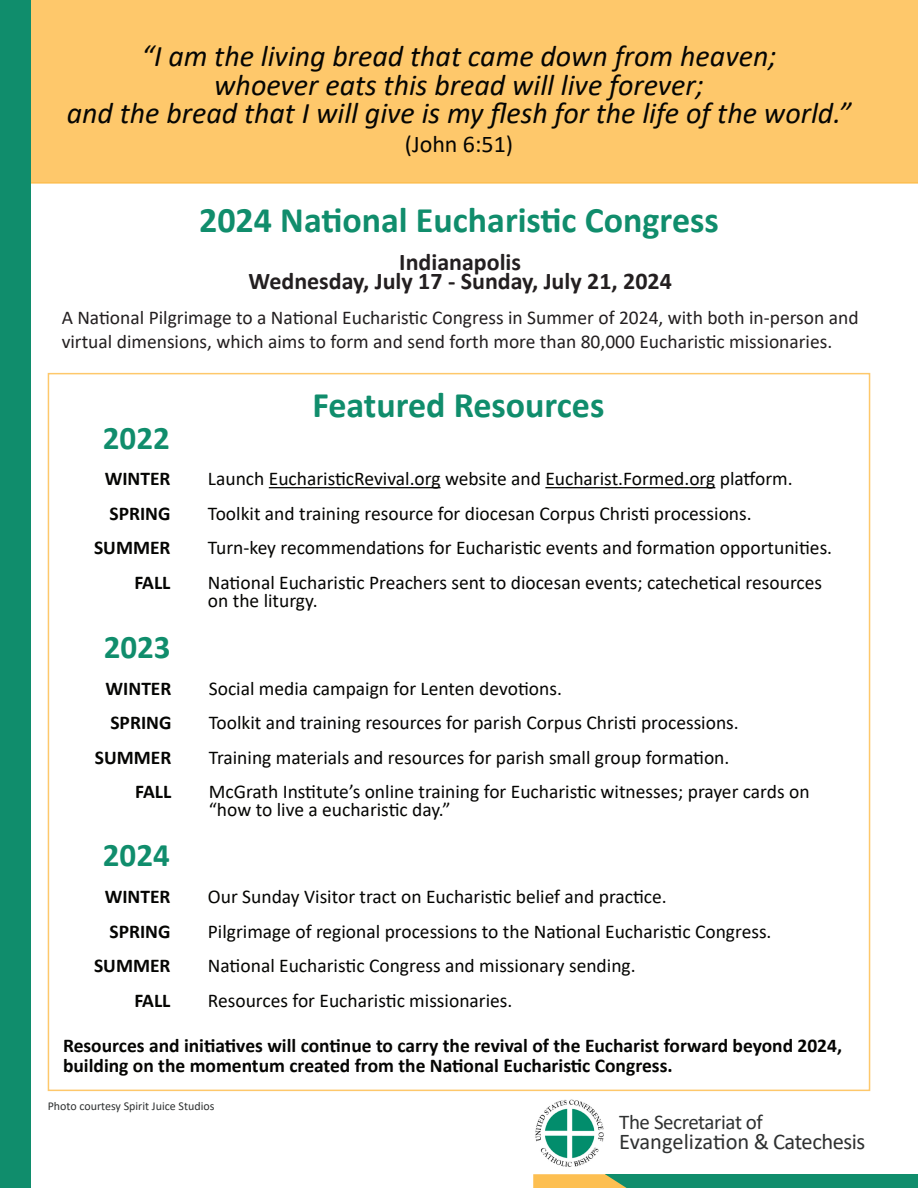
<style>
.page{position:relative;width:918px;height:1188px;background:#fff}
.page>*{position:absolute;margin:0;border:0;box-sizing:border-box;transform-origin:0 0}
.t1{font:700 36px "Calibri";color:#108d6c}
.t2{font:700 33px "Calibri";color:#108d6c}
.t3{font:italic 30px "Calibri";color:#050503}
.t4{font:700 24px "Calibri";color:#231f20}
.t5{font:24px "Calibri";color:#050503}
.t6{font:22.5px "Calibri";letter-spacing:-.02em;color:#2f3131}
.t7{font:21px "Calibri";letter-spacing:-.02em;color:#2f3131}
.t8{font:19.5px "Calibri";color:#050503}
.t9{font:700 19.5px/19.5px "Calibri";color:#050503}
.t10{font:19.5px/23.4px "Calibri";color:#231f20}
.t11{font:12px "Calibri";color:#2f3131}
</style>
<div class="page">
<div style="left:30px;top:0;width:888px;height:184px;background:#fec86b"></div>
<div style="left:0;top:0;width:30px;height:1188px;background:#108d6c"></div>
<img style="left:535px;top:1099px;width:69px;height:68px">
<div style="left:605px;top:1174px;width:313px;height:14px;background:#108d6c"></div>
<svg style="left:533px;top:1174px;width:94px;height:14px"></svg>
<hr style="left:269px;top:487px;width:172px;height:1px;background:#050503">
<hr style="left:545px;top:487px;width:170px;height:1px;background:#050503">
<p class="t3" style="left:141px;top:36px;width:637px">“I am the living bread that came down from heaven;</p>
<p class="t3" style="left:214px;top:64px;width:491px">whoever eats this bread will live forever;</p>
<p class="t3" style="left:67px;top:93px;width:786px">and the bread that I will give is my flesh for the life of the world.”</p>
<p class="t5" style="left:405px;top:127px;width:110px">(John 6:51)</p>
<p class="t1" style="left:199px;top:194px;width:521px">2024 National Eucharistic Congress</p>
<p class="t4" style="left:399px;top:245px;width:123px">Indianapolis</p>
<p class="t4" style="left:249px;top:264px;width:425px">Wednesday, July 17 - Sunday, July 21, 2024</p>
<p class="t10" style="left:62px;top:306px;width:798px">A National Pilgrimage to a National Eucharistic Congress in Summer of 2024, with both in-person and virtual dimensions, which aims to form and send forth more than 80,000 Eucharistic missionaries.</p>
<p class="t1" style="left:312px;top:380px;width:294px">Featured Resources</p>
<p class="t2" style="left:103px;top:414px;width:68px">2022</p>
<p class="t9" style="left:105px;top:469px;width:67px">WINTER</p>
<p class="t8" style="left:208px;top:465px;width:586px">Launch EucharisticRevival.org website and Eucharist.Formed.org platform.</p>
<p class="t9" style="left:110px;top:503px;width:63px">SPRING</p>
<p class="t9" style="left:94px;top:538px;width:78px">SUMMER</p>
<p class="t9" style="left:134px;top:572px;width:38px">FALL</p>
<p class="t8" style="left:208px;top:500px;width:545px">Toolkit and training resource for diocesan Corpus Christi processions.</p>
<p class="t8" style="left:208px;top:534px;width:626px">Turn-key recommendations for Eucharistic events and formation opportunities.</p>
<p class="t8" style="left:208px;top:569px;width:616px">National Eucharistic Preachers sent to diocesan events; catechetical resources</p>
<p class="t8" style="left:208px;top:587px;width:111px">on the liturgy.</p>
<p class="t2" style="left:104px;top:624px;width:68px">2023</p>
<p class="t9" style="left:106px;top:678px;width:67px">WINTER</p>
<p class="t8" style="left:209px;top:675px;width:355px">Social media campaign for Lenten devotions.</p>
<p class="t9" style="left:110px;top:713px;width:63px">SPRING</p>
<p class="t9" style="left:95px;top:747px;width:78px">SUMMER</p>
<p class="t9" style="left:135px;top:782px;width:38px">FALL</p>
<p class="t8" style="left:209px;top:709px;width:532px">Toolkit and training resources for parish Corpus Christi processions.</p>
<p class="t8" style="left:209px;top:744px;width:522px">Training materials and resources for parish small group formation.</p>
<p class="t8" style="left:209px;top:778px;width:602px">McGrath Institute’s online training for Eucharistic witnesses; prayer cards on</p>
<p class="t8" style="left:209px;top:796px;width:243px">“how to live a eucharistic day.”</p>
<p class="t2" style="left:103px;top:832px;width:68px">2024</p>
<p class="t9" style="left:105px;top:887px;width:67px">WINTER</p>
<p class="t8" style="left:208px;top:883px;width:460px">Our Sunday Visitor tract on Eucharistic belief and practice.</p>
<p class="t9" style="left:110px;top:921px;width:63px">SPRING</p>
<p class="t9" style="left:94px;top:956px;width:78px">SUMMER</p>
<p class="t9" style="left:134px;top:990px;width:38px">FALL</p>
<p class="t8" style="left:208px;top:918px;width:565px">Pilgrimage of regional processions to the National Eucharistic Congress.</p>
<p class="t8" style="left:208px;top:952px;width:429px">National Eucharistic Congress and missionary sending.</p>
<p class="t8" style="left:208px;top:987px;width:306px">Resources for Eucharistic missionaries.</p>
<p class="t9" style="left:63px;top:1036px;width:781px">Resources and initiatives will continue to carry the revival of the Eucharist forward beyond 2024, building on the momentum created from the National Eucharistic Congress.</p>
<p class="t11" style="left:48px;top:1098px;width:168px">Photo courtesy Spirit Juice Studios</p>
<p class="t7" style="left:619px;top:1108px;width:145px">The Secretariat of</p>
<p class="t6" style="left:619px;top:1126px;width:248px">Evangelization &amp; Catechesis</p>
</div>
